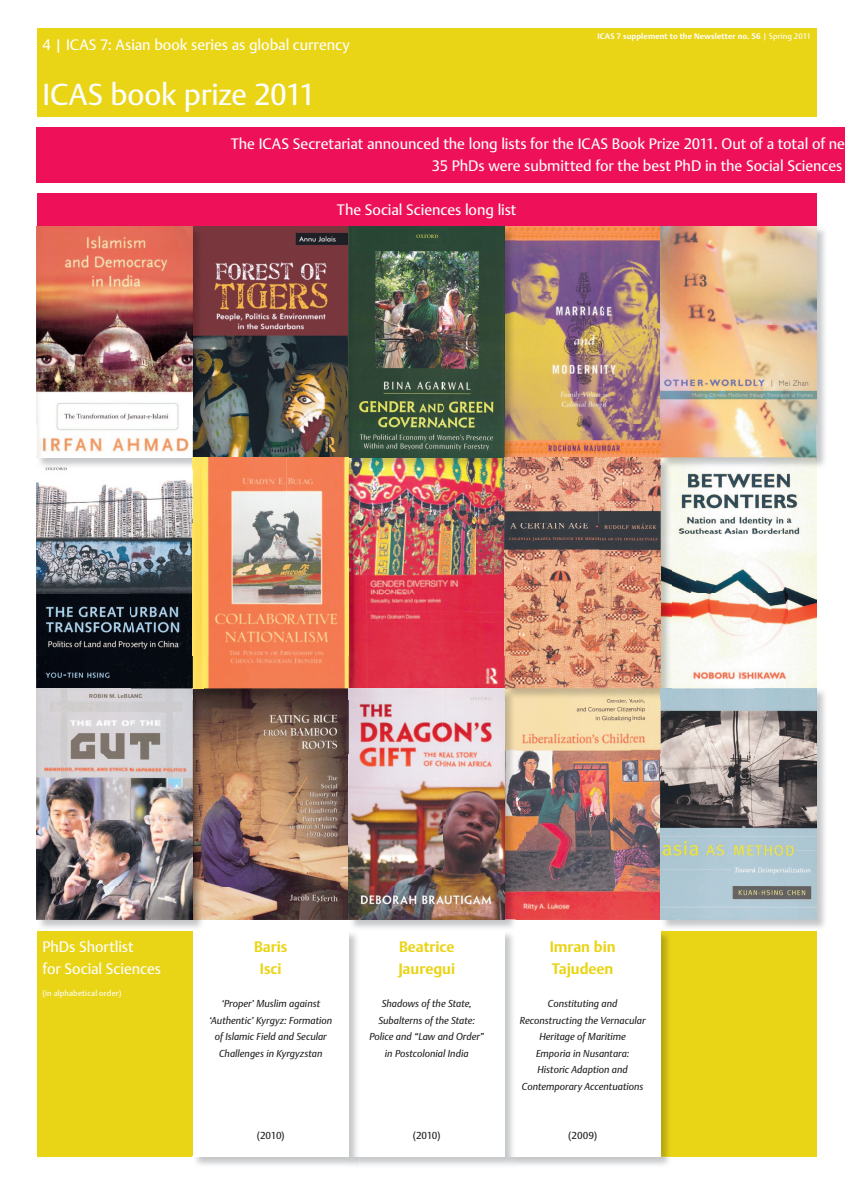
<style>
.page{position:relative;width:845px;height:1185px;background:#fff}
.page>*{position:absolute;margin:0;border:0;box-sizing:border-box;transform-origin:0 0}
.t1{font:30px "DTL Argo TPRO";letter-spacing:-.01em;color:#fff}
.t2{font:15px/22px "DTL Argo TPRO";letter-spacing:-.005em;color:#fff}
.t3{font:700 15px/22px "DTL Argo TPRO";letter-spacing:-.005em;color:#e9d416}
.t4{font:italic 10px/16.5px "DTL Argo TPRO";color:#231f20;text-align:center}
.t5{font:10px "DTL Argo TPRO";letter-spacing:-.01em;color:#231f20}
.t6{font:700 8px "DTL Argo TPRO";letter-spacing:.015em;color:#fff}
.t7{font:8px "DTL Argo TPRO";letter-spacing:.01em;color:#fff}
.s1{font-weight:400}
</style>
<div class="page">
<div style="left:37px;top:193px;width:779px;height:33px;background:#ee1059"></div>
<div style="left:37px;top:931px;width:779px;height:226px;background:#e9d416"></div>
<img style="left:660px;top:931px;width:11px;height:226px">
<div style="left:505px;top:930px;width:155px;height:227px;background:#fff"></div>
<svg style="left:504px;top:1157px;width:12px;height:10px"></svg>
<img style="left:505px;top:933px;width:8px;height:224px">
<div style="left:349px;top:930px;width:156px;height:227px;background:#fff"></div>
<img style="left:348px;top:1157px;width:12px;height:10px">
<img style="left:349px;top:933px;width:8px;height:224px">
<div style="left:193px;top:930px;width:156px;height:227px;background:#fff"></div>
<div style="left:37px;top:28px;width:779px;height:88px;background:#e9d416"></div>
<div style="left:37px;top:127px;width:808px;height:55px;background:#ee1059"></div>
<img style="left:204px;top:688px;width:144px;height:232px">
<img style="left:660px;top:468px;width:157px;height:220px">
<img style="left:516px;top:688px;width:278px;height:232px">
<img style="left:194px;top:226px;width:602px;height:231px">
<img style="left:349px;top:468px;width:156px;height:451px">
<img style="left:37px;top:227px;width:156px;height:461px">
<img style="left:348px;top:226px;width:168px;height:1px">
<img style="left:360px;top:457px;width:144px;height:11px">
<img style="left:37px;top:227px;width:1px;height:241px">
<img style="left:193px;top:226px;width:1px;height:231px">
<img style="left:37px;top:226px;width:156px;height:1px">
<img style="left:37px;top:457px;width:156px;height:1px">
<img style="left:796px;top:226px;width:29px;height:242px">
<img style="left:661px;top:226px;width:155px;height:1px">
<img style="left:671px;top:457px;width:145px;height:11px">
<img style="left:660px;top:226px;width:1px;height:231px">
<img style="left:505px;top:458px;width:155px;height:230px">
<img style="left:516px;top:457px;width:144px;height:1px">
<svg style="left:504px;top:457px;width:12px;height:11px"></svg>
<svg style="left:660px;top:457px;width:11px;height:11px"></svg>
<img style="left:204px;top:457px;width:144px;height:1px">
<img style="left:193px;top:458px;width:156px;height:230px">
<svg style="left:348px;top:457px;width:12px;height:11px"></svg>
<svg style="left:193px;top:457px;width:11px;height:11px"></svg>
<img style="left:360px;top:688px;width:144px;height:1px">
<img style="left:348px;top:699px;width:34px;height:229px">
<img style="left:382px;top:919px;width:134px;height:9px">
<img style="left:348px;top:699px;width:1px;height:220px">
<img style="left:505px;top:699px;width:11px;height:220px">
<svg style="left:504px;top:688px;width:12px;height:11px"></svg>
<svg style="left:348px;top:688px;width:12px;height:11px"></svg>
<img style="left:660px;top:699px;width:34px;height:229px">
<img style="left:794px;top:688px;width:31px;height:240px">
<img style="left:693px;top:919px;width:101px;height:9px">
<img style="left:671px;top:688px;width:145px;height:1px">
<img style="left:660px;top:699px;width:1px;height:220px">
<svg style="left:660px;top:688px;width:11px;height:11px"></svg>
<img style="left:37px;top:919px;width:33px;height:9px">
<img style="left:171px;top:919px;width:33px;height:9px">
<img style="left:70px;top:919px;width:101px;height:9px">
<img style="left:193px;top:699px;width:11px;height:220px">
<img style="left:37px;top:688px;width:156px;height:231px">
<svg style="left:193px;top:688px;width:11px;height:11px"></svg>
<h2 class="t2" style="left:43px;top:34px;width:309px">4 | ICAS 7: Asian book series as global currency</h2>
<p class="t6" style="left:597px;top:32px;width:215px">ICAS 7 supplement to the Newsletter no. 56 <span class="s1">| Spring 2011</span></p>
<h1 class="t1" style="left:43px;top:77px;width:275px">ICAS book prize 2011</h1>
<h2 class="t2" style="left:231px;top:133px;width:616px;text-align:right">The ICAS Secretariat announced the long lists for the ICAS Book Prize 2011. Out of a total of ne<br>35 PhDs were submitted for the best PhD in the Social Sciences</h2>
<h2 class="t2" style="left:337px;top:199px;width:181px">The Social Sciences long list</h2>
<h2 class="t2" style="left:43px;top:936px;width:120px">PhDs Shortlist<br>for Social Sciences</h2>
<p class="t7" style="left:43px;top:989px;width:80px">(in alphabetical order)</p>
<h2 class="t3" style="left:254px;top:936px;width:35px;text-align:center">Baris<br>Isci</h2>
<p class="t4" style="left:209px;top:996px;width:125px">‘Proper’ Muslim against ‘Authentic’ Kyrgyz: Formation of Islamic Field and Secular<br>Challenges in Kyrgyzstan</p>
<p class="t5" style="left:257px;top:1130px;width:29px">(2010)</p>
<h2 class="t3" style="left:398px;top:936px;width:58px">Beatrice<br>Jauregui</h2>
<p class="t4" style="left:369px;top:996px;width:116px">Shadows of the State,<br>Subalterns of the State:<br>Police and “Law and Order” in Postcolonial India</p>
<p class="t5" style="left:413px;top:1130px;width:29px">(2010)</p>
<h2 class="t3" style="left:550px;top:936px;width:67px">Imran bin<br>Tajudeen</h2>
<p class="t4" style="left:520px;top:996px;width:127px">Constituting and<br>Reconstructing the Vernacular<br>Heritage of Maritime<br>Emporia in Nusantara:<br>Historic Adaption and<br>Contemporary Accentuations</p>
<p class="t5" style="left:568px;top:1130px;width:30px">(2009)</p>
</div>
